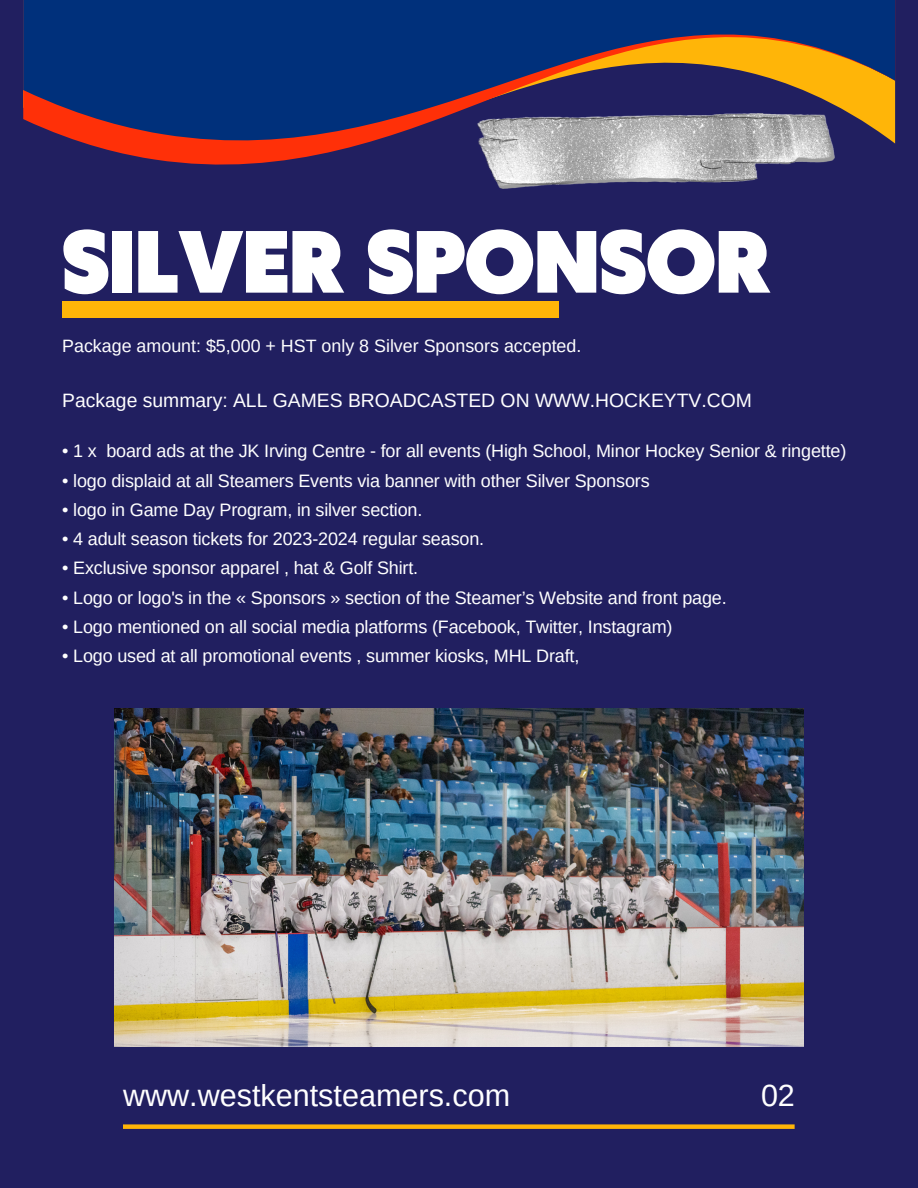
<style>
.page{position:relative;width:918px;height:1188px;background:#211f60}
.page>*{position:absolute;margin:0;border:0;box-sizing:border-box;transform-origin:0 0}
.t1{font:900 82.65px "Klein Text";color:#fff}
.t2{font:30.6px "Arimo";color:#fff}
.t3{font:19.35px "Arimo";color:#fff}
.t4{font:18px "Arimo";letter-spacing:-.01em;color:#fff}
.t5{font:17.85px "Arimo";color:#fff}
</style>
<div class="page">
<svg style="left:23px;top:0;width:872px;height:165px;fill:#00307b"></svg>
<div style="left:123px;top:1124px;width:672px;height:5px;background:#ffb508"></div>
<div style="left:62px;top:301px;width:497px;height:17px;background:#ffb508"></div>
<img style="left:478px;top:114px;width:356px;height:75px">
<img style="left:115px;top:708px;width:688px;height:339px">
<p class="t1" style="left:62px;top:220px;width:709px">SILVER SPONSOR</p>
<p class="t5" style="left:62px;top:336px;width:521px">Package amount: $5,000 + HST only 8 Silver Sponsors accepted.</p>
<p class="t3" style="left:62px;top:389px;width:691px">Package summary: ALL GAMES BROADCASTED ON WWW.HOCKEYTV.COM</p>
<p class="t4" style="left:62px;top:441px;width:786px">• 1 x board ads at the JK Irving Centre - for all events (High School, Minor Hockey Senior &amp; ringette)</p>
<p class="t4" style="left:62px;top:470px;width:589px">• logo displaid at all Steamers Events via banner with other Silver Sponsors</p>
<p class="t4" style="left:62px;top:500px;width:362px">• logo in Game Day Program, in silver section.</p>
<p class="t4" style="left:62px;top:529px;width:423px">• 4 adult season tickets for 2023-2024 regular season.</p>
<p class="t4" style="left:62px;top:558px;width:358px">• Exclusive sponsor apparel , hat &amp; Golf Shirt.</p>
<p class="t4" style="left:62px;top:587px;width:666px">• Logo or logo's in the « Sponsors » section of the Steamer’s Website and front page.</p>
<p class="t4" style="left:62px;top:617px;width:612px">• Logo mentioned on all social media platforms (Facebook, Twitter, Instagram)</p>
<p class="t4" style="left:62px;top:646px;width:519px">• Logo used at all promotional events , summer kiosks, MHL Draft,</p>
<p class="t2" style="left:123px;top:1078px;width:389px">www.westkentsteamers.com</p>
<p class="t2" style="left:761px;top:1078px;width:35px">02</p>
</div>
